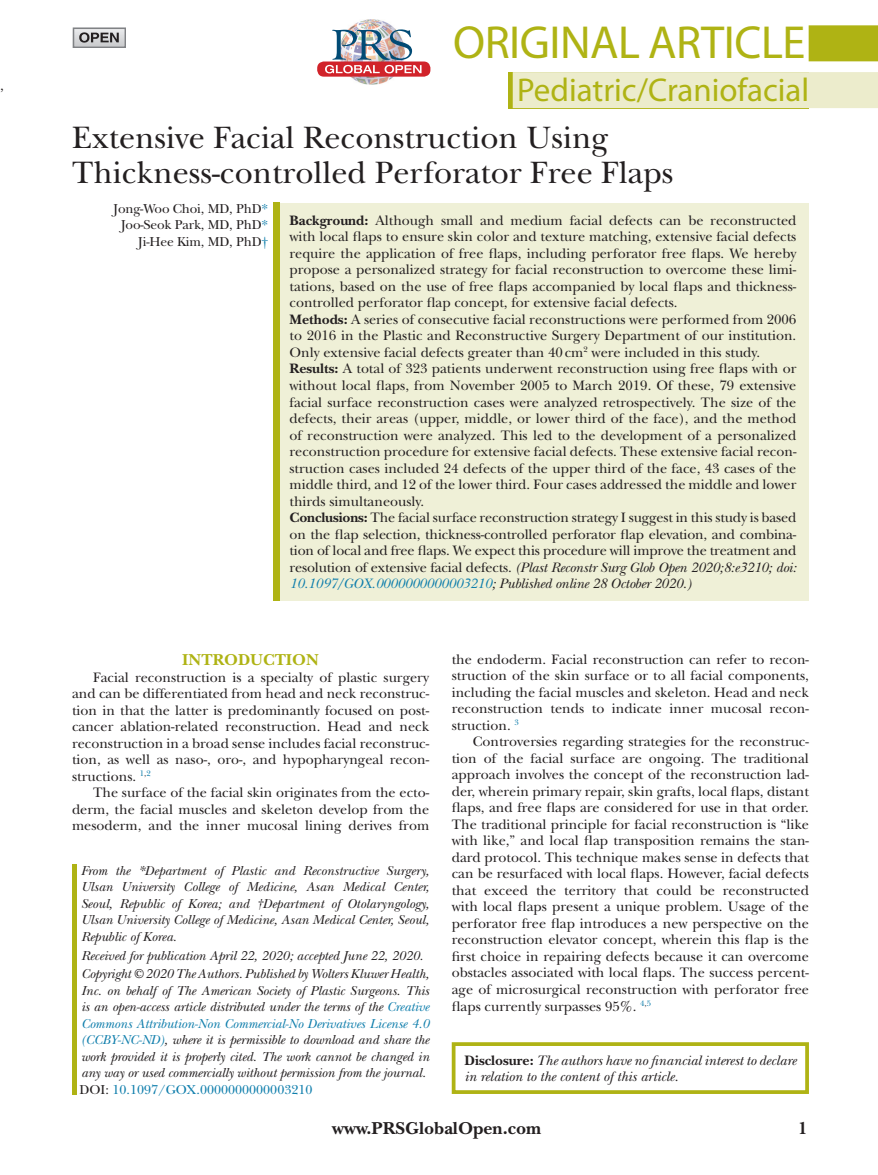
<style>
.page{position:relative;width:878px;height:1175px;background:#fff}
.page>*{position:absolute;margin:0;border:0;box-sizing:border-box;transform-origin:0 0}
.t1{font:46.5px "Myriad Pro";letter-spacing:-.01em;color:#afb314}
.t2{font:33px "Myriad Pro";color:#afb314}
.t3{font:32.25px/34.5px "New Baskerville Std";color:#231f20}
.t4{font:700 18px "New Baskerville Std";color:#231f20}
.t5{font:700 16.5px "New Baskerville Std";color:#afb314}
.t6{font:14.25px/16.5px "New Baskerville Std";color:#231f20;text-align:justify}
.t7{font:italic 14.25px/16.5px "New Baskerville Std";color:#231f20}
.t8{font:italic 13.5px/16.5px "New Baskerville Std";letter-spacing:-.005em;color:#231f20}
.t9{font:13.5px/16.5px "New Baskerville Std";letter-spacing:-.01em;color:#231f20;text-align:right}
.s1{color:#0f7eac}
.s2{font-weight:700}
.s3{font-style:italic}
.s4{font-style:italic;color:#0f7eac}
.s5{font-style:normal}
.s6{font-style:normal;color:#0f7eac}
.s7{font-weight:700;font-style:normal}
</style>
<div class="page">
<div style="left:73px;top:28px;width:52px;height:20px;border:2px solid #808285"></div>
<svg style="left:79px;top:32px;width:40px;height:11px"></svg>
<div style="left:452px;top:1042px;width:356px;height:52px;border:4px solid #afb314"></div>
<div style="left:512px;top:72px;width:366px;height:36px;background:#ececcc"></div>
<hr style="left:72px;top:864px;width:4px;height:82px;background:#afb314">
<hr style="left:72px;top:946px;width:4px;height:19px;background:#afb314">
<hr style="left:72px;top:965px;width:4px;height:118px;background:#afb314">
<hr style="left:72px;top:1081px;width:4px;height:13px;background:#afb314">
<div style="left:274px;top:126px;width:534px;height:475px;background:#eff0d7"></div>
<div style="left:274px;top:191px;width:534px;height:11px;background:#fff"></div>
<div style="left:274px;top:202px;width:6px;height:110px;background:#afb314"></div>
<div style="left:274px;top:301px;width:6px;height:60px;background:#afb314"></div>
<div style="left:274px;top:351px;width:6px;height:159px;background:#afb314"></div>
<div style="left:274px;top:499px;width:6px;height:102px;background:#afb314"></div>
<div style="left:72px;top:126px;width:736px;height:67px;background:#fff"></div>
<div style="left:808px;top:25px;width:70px;height:36px;background:#afb314"></div>
<img style="left:348px;top:20px;width:48px;height:64px">
<svg style="left:317px;top:61px;width:113px;height:16px"></svg>
<img style="left:325px;top:29px;width:96px;height:44px">
<p class="t6" style="left:0;top:78px;width:5px">,</p>
<h1 class="t1" style="left:453px;top:14px;width:354px">Original Article</h1>
<h2 class="t2" style="left:517px;top:69px;width:293px">Pediatric/Craniofacial</h2>
<h3 class="t3" style="left:72px;top:121px;width:603px">Extensive Facial Reconstruction Using<br>Thickness-controlled Perforator Free Flaps</h3>
<p class="t9" style="left:114px;top:200px;width:156px">Jong-Woo Choi, MD, PhD<span class="s1">*<br></span>Joo-Seok Park, MD, PhD<span class="s1">*<br></span>Ji-Hee Kim, MD, PhD<span class="s1">†</span></p>
<p class="t6" style="left:289px;top:212px;width:508px;text-align:left"><span class="s2">Background:</span> Although small and medium facial defects can be reconstructed with local flaps to ensure skin color and texture matching, extensive facial defects require the application of free flaps, including perforator free flaps. We hereby propose a personalized strategy for facial reconstruction to overcome these limi&shy;tations, based on the use of free flaps accompanied by local flaps and thickness&shy;controlled perforator flap concept, for extensive facial defects.<br><span class="s2">Methods:</span> A series of consecutive facial reconstructions were performed from 2006 to 2016 in the Plastic and Reconstructive Surgery Department of our institution.<br>Only extensive facial defects greater than 40cm<sup>2</sup> were included in this study.<br><span class="s2">Results:</span> A total of 323 patients underwent reconstruction using free flaps with or without local flaps, from November 2005 to March 2019. Of these, 79 extensive facial surface reconstruction cases were analyzed retrospectively. The size of the defects, their areas (upper, middle, or lower third of the face), and the method of reconstruction were analyzed. This led to the development of a personalized reconstruction procedure for extensive facial defects. These extensive facial recon&shy;struction cases included 24 defects of the upper third of the face, 43 cases of the middle third, and 12 of the lower third. Four cases addressed the middle and lower thirds simultaneously.<br><span class="s2">Conclusions:</span> The facial surface reconstruction strategy I suggest in this study is based on the flap selection, thickness-controlled perforator flap elevation, and combina&shy;tion of local and free flaps. We expect this procedure will improve the treatment and resolution of extensive facial defects. <span class="s3">(Plast Reconstr Surg Glob Open 2020;8:e3210; doi:<br></span><span class="s4">10.1097/GOX.0000000000003210</span><span class="s3">; Published online 28 October 2020.)</span></p>
<p class="t5" style="left:182px;top:650px;width:138px">INTRODUCTION</p>
<p class="t6" style="left:72px;top:669px;width:359px;text-indent:21px">Facial reconstruction is a specialty of plastic surgery and can be differentiated from head and neck reconstruc&shy;tion in that the latter is predominantly focused on post&shy;cancer ablation-related reconstruction. Head and neck reconstruction in a broad sense includes facial reconstruc&shy;tion, as well as naso-, oro-, and hypopharyngeal recon&shy;structions. <sup>1</sup><sup>,</sup><sup>2</sup></p>
<p class="t6" style="left:72px;top:784px;width:359px;text-indent:21px">The surface of the facial skin originates from the ecto&shy;derm, the facial muscles and skeleton develop from the mesoderm, and the inner mucosal lining derives from</p>
<p class="t8" style="left:81px;top:862px;width:350px;text-align:justify">From the *Department of Plastic and Reconstructive Surgery, Ulsan University College of Medicine, Asan Medical Center, Seoul, Republic of Korea; and †Department of Otolaryngology, Ulsan University College of Medicine, Asan Medical Center, Seoul, Republic of Korea.</p>
<p class="t8" style="left:81px;top:946px;width:350px;line-height:18.8px">Received for publication April 22, 2020; accepted June 22, 2020.<br>Copyright © 2020 The Authors. Published by Wolters Kluwer Health,</p>
<p class="t8" style="left:80px;top:982px;width:351px">Inc. on behalf of The American Society of Plastic Surgeons. This is an open-access article distributed under the terms of the <span class="s1">Creative Commons Attribution-Non Commercial-No Derivatives License 4.0 (CCBY-NC-ND)</span>, where it is permissible to download and share the work provided it is properly cited. The work cannot be changed in any way or used commercially without permission from the journal.<br><span class="s5">DOI:</span> <span class="s6">10.1097/GOX.0000000000003210</span></p>
<p class="t6" style="left:452px;top:651px;width:359px">the endoderm. Facial reconstruction can refer to recon&shy;struction of the skin surface or to all facial components, including the facial muscles and skeleton. Head and neck reconstruction tends to indicate inner mucosal recon&shy;struction. <sup>3</sup></p>
<p class="t6" style="left:451px;top:733px;width:359px;text-indent:21px">Controversies regarding strategies for the reconstruc&shy;tion of the facial surface are ongoing. The traditional approach involves the concept of the reconstruction lad&shy;der, wherein primary repair, skin grafts, local flaps, distant flaps, and free flaps are considered for use in that order.<br>The traditional principle for facial reconstruction is “like with like,” and local flap transposition remains the stan&shy;dard protocol. This technique makes sense in defects that can be resurfaced with local flaps. However, facial defects that exceed the territory that could be reconstructed with local flaps present a unique problem. Usage of the perforator free flap introduces a new perspective on the reconstruction elevator concept, wherein this flap is the first choice in repairing defects because it can overcome obstacles associated with local flaps. The success percent&shy;age of microsurgical reconstruction with perforator free flaps currently surpasses 95%. <sup>4</sup><sup>,</sup><sup>5</sup></p>
<p class="t7" style="left:464px;top:1051px;width:333px"><span class="s7">Disclosure:</span> The authors have no financial interest to declare in relation to the content of this article.</p>
<p class="t4" style="left:332px;top:1118px;width:210px">www.PRSGlobalOpen.com</p>
<p class="t4" style="left:798px;top:1118px;width:11px">1</p>
</div>
